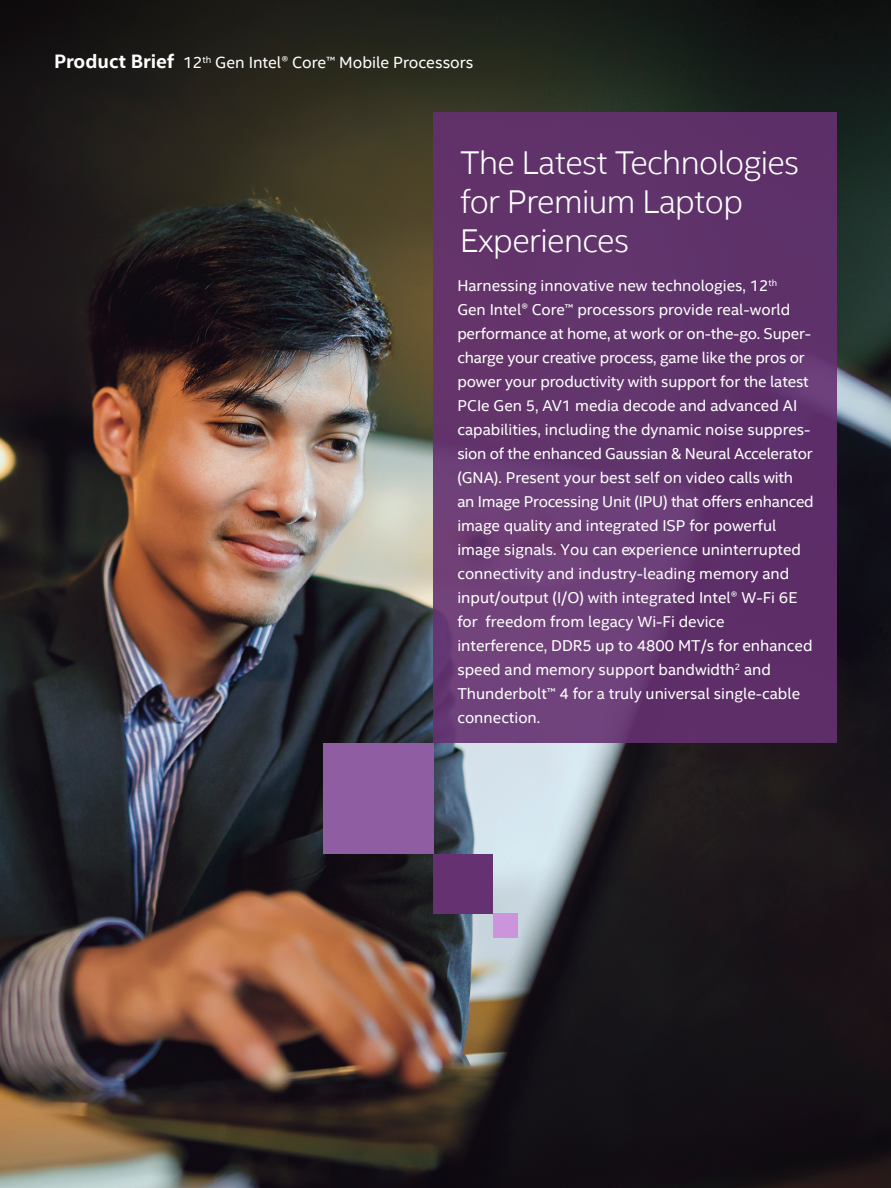
<style>
.page{position:relative;width:891px;height:1188px;background:#fff}
.page>*{position:absolute;margin:0;border:0;box-sizing:border-box;transform-origin:0 0}
.Intel_Subtitle{font:300 33px/39px "Intel Clear";letter-spacing:-.02em;color:#fff}
.Section{font:700 19.5px "Intel Clear";color:#fff}
.Section-2{font:16.35px "Intel Clear";color:#fff}
.Intel_Subtitle-2{font:15.75px/24px "Intel Clear";color:#fff}
.s1{font-style:inherit}
</style>
<div class="page">
<img style="left:0;top:0;width:891px;height:1188px">
<div style="left:434px;top:854px;width:59px;height:59px;background:#653171"></div>
<div style="left:493px;top:913px;width:25px;height:25px;background:#cc94da"></div>
<div style="left:323px;top:743px;width:111px;height:111px;background:#8f5da2"></div>
<div style="left:434px;top:112px;width:403px;height:631px;background:linear-gradient(to right,#6b3c73,#5c2e68)"></div>
<p class="Section" style="left:54px;top:48px;width:122px">Product Brief</p>
<p class="Section-2" style="left:183px;top:51px;width:292px">12<sup>th</sup> Gen Intel® Core™ Mobile Processors</p>
<p class="Intel_Subtitle" style="left:460px;top:142px;width:341px">The Latest Technologies for Premium Laptop<br>Experiences</p>
<p class="Intel_Subtitle-2" style="left:457px;top:273px;width:358px">Harnessing innovative new technologies, 12<sup>th<br></sup>Gen Intel® Core™ processors provide real-world performance at home, at work or on-the-go. Super&shy;charge your creative process, game like the pros or power your productivity with support for the latest PCIe Gen 5, AV1 media decode and advanced AI capabilities, including the dynamic noise suppres&shy;sion of the enhanced Gaussian &amp; Neural Accelerator (GNA). Present your best self on video calls with an Image Processing Unit (IPU) that offers enhanced image quality and integrated ISP for powerful image signals. <span class="s1">You can e</span>xperience uninterrupted connectivity and industry-leading memory and input/output (I/O) with integrated Intel® W-Fi 6E for freedom from legacy Wi-Fi device interference, DDR5 up to 4800 MT/s for enhanced speed and memory support bandwidth<sup>2</sup> and Thunderbolt™ 4 for a truly universal single-cable connection.</p>
</div>
